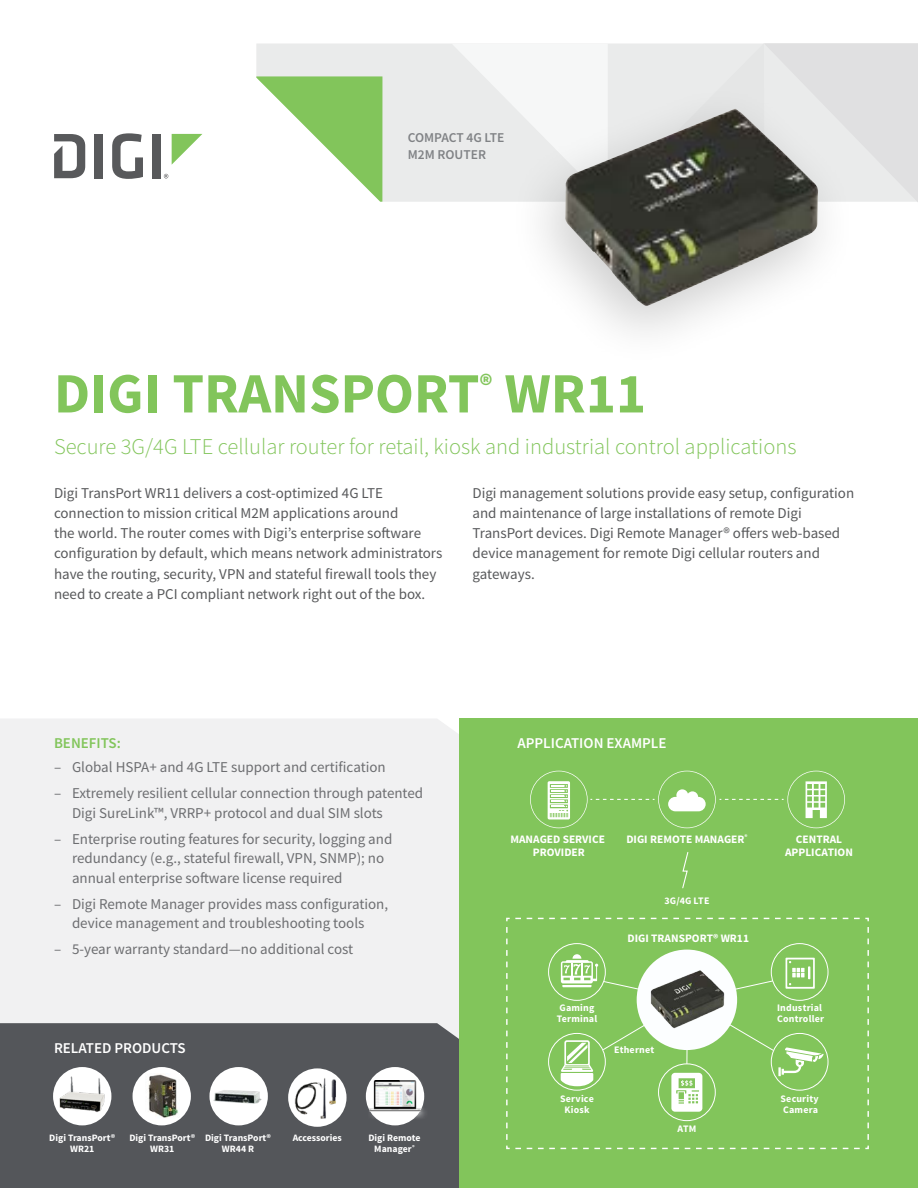
<style>
.page{position:relative;width:918px;height:1188px;background:#fff}
.page>*{position:absolute;margin:0;border:0;box-sizing:border-box;transform-origin:0 0}
.t1{font:700 57px "Source Sans Pro";color:#82c55b}
.Product_Description{font:300 22.5px "Source Sans Pro";color:#82c55b}
.Body_Copy{font:15px/20.2px "Source Sans Pro";color:#58595b}
.Bullets{font:15px/19.5px "Source Sans Pro";color:#6d6e71}
.t2{font:600 15px "Source Sans Pro";color:#fff}
.t3{font:600 15px "Source Sans Pro";color:#82c55b}
.t4{font:600 13.5px/16.5px "Source Sans Pro";color:#808285}
.t5{font:700 11.4px/12.9px "Source Sans Pro";color:#fff;text-align:center}
.t6{font:700 10.05px/11.4px "Source Sans Pro";letter-spacing:.02em;color:#fff}
.t7{font:700 9.75px/10.5px "Source Sans Pro";color:#fff;text-align:center}
</style>
<div class="page">
<div style="left:95px;top:134px;width:8px;height:44px;background:#58595b"></div>
<svg style="left:112px;top:133px;width:31px;height:46px"></svg>
<div style="left:152px;top:134px;width:9px;height:44px;background:#58595b"></div>
<svg style="left:172px;top:134px;width:30px;height:30px"></svg>
<svg style="left:54px;top:134px;width:31px;height:44px"></svg>
<svg style="left:164px;top:174px;width:4px;height:4px"></svg>
<div style="left:459px;top:718px;width:459px;height:470px;background:#82c55b"></div>
<div style="left:0;top:719px;width:459px;height:304px;background:#f1f1f2"></div>
<div style="left:0;top:1023px;width:459px;height:165px;background:#54565a"></div>
<div style="left:256px;top:44px;width:195px;height:158px;background:#eaebeb"></div>
<svg style="left:256px;top:76px;width:126px;height:126px"></svg>
<svg style="left:451px;top:43px;width:467px;height:159px"></svg>
<div style="left:288px;top:1068px;width:59px;height:59px;background:#fff;border-radius:50%"></div>
<svg style="left:682px;top:852px;width:7px;height:37px"></svg>
<svg style="left:506px;top:917px;width:363px;height:233px"></svg>
<svg style="left:530px;top:771px;width:315px;height:57px"></svg>
<img style="left:638px;top:958px;width:93px;height:82px">
<div style="left:53px;top:1067px;width:58px;height:58px;background:#fff;border-radius:50%"></div>
<div style="left:133px;top:1067px;width:58px;height:58px;background:#fff;border-radius:50%"></div>
<img style="left:148px;top:1074px;width:31px;height:44px">
<div style="left:366px;top:1067px;width:58px;height:58px;background:#fff;border-radius:50%"></div>
<img style="left:54px;top:1075px;width:56px;height:41px">
<svg style="left:368px;top:1078px;width:61px;height:42px"></svg>
<img style="left:370px;top:1081px;width:50px;height:30px">
<img style="left:293px;top:1075px;width:48px;height:47px">
<div style="left:507px;top:81px;width:351px;height:290px;background:#000;opacity:.2"></div>
<img style="left:564px;top:109px;width:255px;height:198px">
<div style="left:209px;top:1067px;width:59px;height:58px;background:#fff;border-radius:50%"></div>
<img style="left:213px;top:1090px;width:49px;height:14px">
<p class="t4" style="left:408px;top:129px;width:98px">COMPACT 4G LTE<br>M2M ROUTER</p>
<p class="t1" style="left:54px;top:357px;width:594px">DIGI TRANSPORT<sup>®</sup> WR11</p>
<p class="Product_Description" style="left:54px;top:432px;width:744px">Secure 3G/4G LTE cellular router for retail, kiosk and industrial control applications</p>
<p class="Body_Copy" style="left:54px;top:482px;width:390px">Digi TransPort WR11 delivers a cost-optimized 4G LTE connection to mission critical M2M applications around<br>the world. The router comes with Digi’s enterprise software configuration by default, which means network administrators have the routing, security, VPN and stateful firewall tools they need to create a PCI compliant network right out of the box.</p>
<p class="Body_Copy" style="left:472px;top:482px;width:383px">Digi management solutions provide easy setup, configuration and maintenance of large installations of remote Digi TransPort devices. Digi Remote Manager® offers web-based device management for remote Digi cellular routers and gateways.</p>
<p class="t3" style="left:54px;top:734px;width:68px">BENEFITS:</p>
<p class="t2" style="left:518px;top:734px;width:151px">APPLICATION EXAMPLE</p>
<p class="Bullets" style="left:54px;top:758px;width:333px">– Global HSPA+ and 4G LTE support and certification</p>
<p class="Bullets" style="left:72px;top:784px;width:353px;text-indent:-18px">– Extremely resilient cellular connection through patented<br>Digi SureLink™, VRRP+ protocol and dual SIM slots</p>
<p class="Bullets" style="left:72px;top:829px;width:322px;text-indent:-18px">– Enterprise routing features for security, logging and redundancy (e.g., stateful firewall, VPN, SNMP); no annual enterprise software license required</p>
<p class="Bullets" style="left:54px;top:894px;width:336px;text-align:center">– Digi Remote Manager provides mass configuration, device management and troubleshooting tools</p>
<p class="Bullets" style="left:54px;top:940px;width:301px">– 5-year warranty standard—no additional cost</p>
<p class="t5" style="left:626px;top:833px;width:123px">DIGI REMOTE MANAGER<sup>®</sup></p>
<p class="t5" style="left:510px;top:833px;width:96px">MANAGED SERVICE<br>PROVIDER</p>
<p class="t6" style="left:665px;top:895px;width:46px">3G/4G LTE</p>
<p class="t5" style="left:628px;top:932px;width:123px">DIGI TRANSPORT® WR11</p>
<p class="t2" style="left:54px;top:1038px;width:133px">RELATED PRODUCTS</p>
<p class="t6" style="left:557px;top:1002px;width:42px">Gaming<br>Terminal</p>
<p class="t6" style="left:614px;top:1044px;width:42px">Ethernet</p>
<p class="t5" style="left:785px;top:833px;width:69px">CENTRAL<br>APPLICATION</p>
<p class="t6" style="left:777px;top:1002px;width:48px">Industrial<br>Controller</p>
<p class="t7" style="left:49px;top:1133px;width:67px">Digi TransPort®<br>WR21</p>
<p class="t7" style="left:368px;top:1133px;width:54px">Digi Remote<br>Manager<sup>®</sup></p>
<p class="t7" style="left:129px;top:1133px;width:67px">Digi TransPort®<br>WR31</p>
<p class="t7" style="left:205px;top:1133px;width:67px">Digi TransPort®<br>WR44 R</p>
<p class="t7" style="left:293px;top:1133px;width:51px">Accessories</p>
<p class="t6" style="left:560px;top:1093px;width:35px;text-align:center">Service<br>Kiosk</p>
<p class="t6" style="left:781px;top:1093px;width:40px">Security<br>Camera</p>
<p class="t6" style="left:678px;top:1123px;width:20px">ATM</p>
</div>
